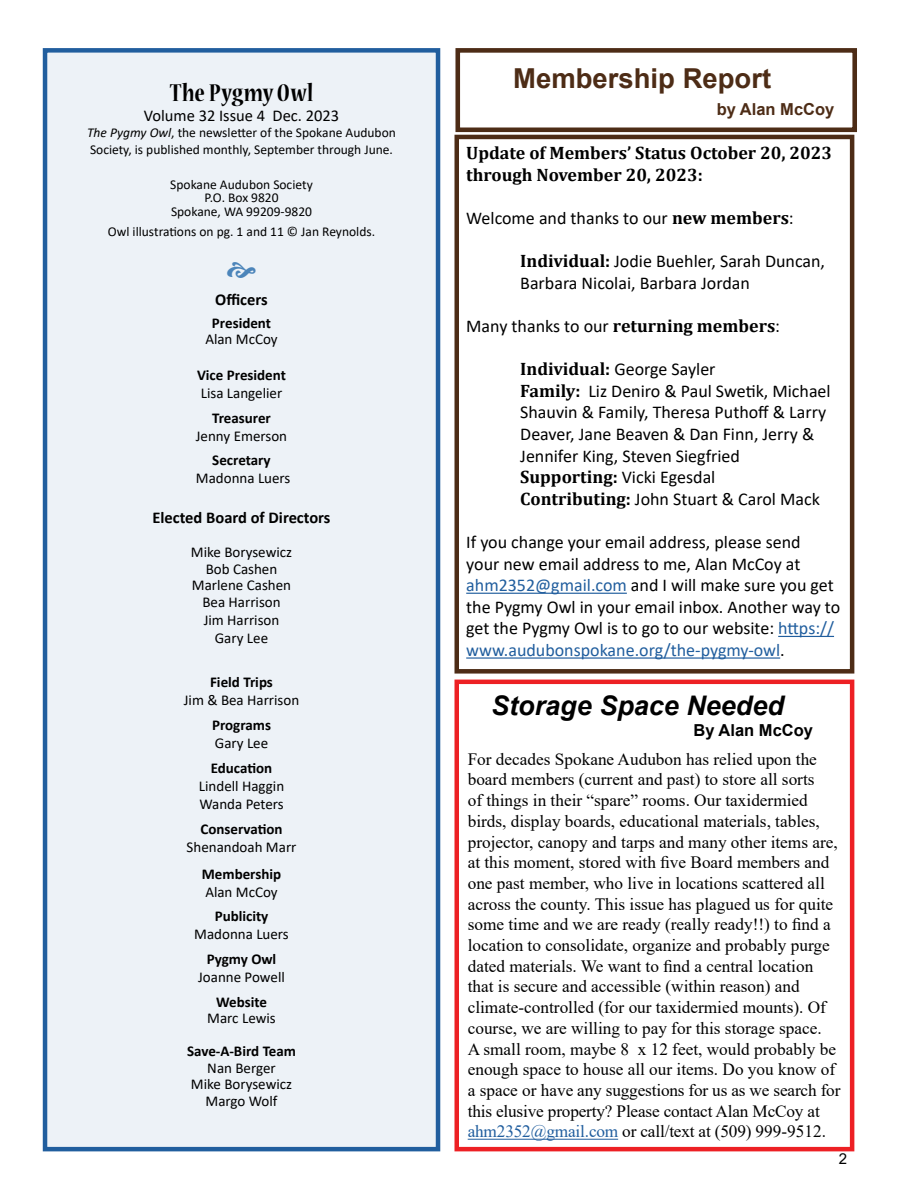
<style>
.page{position:relative;width:900px;height:1200px;background:#fff}
.page>*{position:absolute;margin:0;border:0;box-sizing:border-box;transform-origin:0 0}
.t1{font:700 27.45px "Arial";color:#4d2c16}
.t2{font:italic 700 27px "Arial";color:#000}
.t3{font:700 condensed 27px "Nueva Std";letter-spacing:.005em;color:#000}
.t4{font:18px/21.6px "Calibri";color:#000}
.t5{font:700 18px/21.6px "Cambria";color:#000}
.t6{font:17.25px/20.7px "Times New Roman";color:#000}
.t7{font:700 16.5px "Calibri";color:#000}
.t8{font:16.5px "Calibri";color:#000}
.t9{font:700 16.5px "Arial";color:#4d2c16}
.t10{font:700 16.5px "Arial";color:#000}
.t11{font:15px/16.5px "Calibri";color:#000;text-align:center}
.t12{font:700 15px "Calibri";color:#000}
.t13{font:15px "Arial";color:#000}
.t14{font:13.5px/13.5px "Calibri";color:#000}
.s1{font-style:italic}
.s2{font-family:"Cambria";font-weight:700}
.s3{color:#215e9e}
</style>
<div class="page">
<div style="left:45px;top:50px;width:393px;height:1099px;background:#edf2f7"></div>
<div style="left:43px;top:48px;width:397px;height:1103px;border:4px solid #215e9e"></div>
<div style="left:455px;top:48px;width:402px;height:84px;border:5px solid #4d2c16"></div>
<div style="left:454px;top:135px;width:400px;height:539px;border:4px solid #4d2c16"></div>
<div style="left:454px;top:680px;width:400px;height:471px;border:4px solid #ed2024"></div>
<hr style="left:468px;top:1139px;width:150px;height:1px;background:#215e9e">
<hr style="left:466px;top:593px;width:161px;height:1px;background:#215e9e">
<hr style="left:778px;top:636px;width:56px;height:1px;background:#215e9e">
<hr style="left:466px;top:657px;width:314px;height:2px;background:#215e9e">
<h2 class="t3" style="left:170px;top:81px;width:145px">The Pygmy Owl</h2>
<p class="t8" style="left:144px;top:104px;width:197px">Volume 32 Issue 4 Dec. 2023</p>
<p class="t14" style="left:87px;top:124px;width:310px;line-height:16.2px"><span class="s1">The Pygmy Owl</span>, the newsletter of the Spokane Audubon<br>Society, is published monthly, September through June.</p>
<p class="t14" style="left:170px;top:177px;width:144px;text-align:center">Spokane Audubon Society<br>P.O. Box 9820<br>Spokane, WA 99209-9820</p>
<p class="t14" style="left:108px;top:224px;width:269px">Owl illustrations on pg. 1 and 11 © Jan Reynolds.</p>
<p class="t7" style="left:215px;top:288px;width:54px">Officers</p>
<p class="t12" style="left:212px;top:312px;width:61px">President</p>
<p class="t11" style="left:205px;top:330px;width:74px">Alan McCoy</p>
<p class="t12" style="left:197px;top:364px;width:90px">Vice President</p>
<p class="t11" style="left:201px;top:384px;width:83px">Lisa Langelier</p>
<p class="t12" style="left:212px;top:407px;width:60px">Treasurer</p>
<p class="t11" style="left:196px;top:427px;width:93px">Jenny Emerson</p>
<p class="t12" style="left:212px;top:450px;width:60px">Secretary</p>
<p class="t11" style="left:196px;top:470px;width:96px">Madonna Luers</p>
<p class="t7" style="left:152px;top:506px;width:180px">Elected Board of Directors</p>
<p class="t11" style="left:191px;top:544px;width:103px">Mike Borysewicz<br>Bob Cashen<br>Marlene Cashen<br>Bea Harrison</p>
<p class="t11" style="left:204px;top:611px;width:77px;line-height:18px">Jim Harrison<br>Gary Lee</p>
<p class="t12" style="left:210px;top:672px;width:64px">Field Trips</p>
<p class="t11" style="left:184px;top:692px;width:117px">Jim &amp; Bea Harrison</p>
<p class="t12" style="left:212px;top:715px;width:60px">Programs</p>
<p class="t11" style="left:215px;top:735px;width:55px">Gary Lee</p>
<p class="t12" style="left:211px;top:757px;width:63px">Education</p>
<p class="t11" style="left:199px;top:777px;width:87px;line-height:18px;text-align:left">Lindell Haggin<br>Wanda Peters</p>
<p class="t12" style="left:201px;top:818px;width:84px">Conservation</p>
<p class="t11" style="left:187px;top:838px;width:111px">Shenandoah Marr</p>
<p class="t12" style="left:202px;top:863px;width:81px">Membership</p>
<p class="t11" style="left:205px;top:883px;width:74px">Alan McCoy</p>
<p class="t12" style="left:215px;top:906px;width:55px">Publicity</p>
<p class="t11" style="left:194px;top:926px;width:96px">Madonna Luers</p>
<p class="t12" style="left:207px;top:949px;width:71px">Pygmy Owl</p>
<p class="t11" style="left:198px;top:969px;width:88px">Joanne Powell</p>
<p class="t12" style="left:216px;top:991px;width:52px">Website</p>
<p class="t11" style="left:207px;top:1010px;width:70px">Marc Lewis</p>
<p class="t12" style="left:187px;top:1041px;width:110px">Save-A-Bird Team</p>
<p class="t11" style="left:191px;top:1059px;width:103px">Nan Berger<br>Mike Borysewicz<br>Margo Wolf</p>
<h1 class="t1" style="left:513px;top:59px;width:259px">Membership Report</h1>
<p class="t9" style="left:717px;top:98px;width:119px">by Alan McCoy</p>
<p class="t5" style="left:466px;top:142px;width:368px">Update of Members’ Status October 20, 2023 through November 20, 2023:</p>
<p class="t4" style="left:466px;top:207px;width:329px">Welcome and thanks to our <span class="s2">new members</span>:</p>
<p class="t4" style="left:520px;top:250px;width:306px"><span class="s2">Individual:</span> Jodie Buehler, Sarah Duncan,<br>Barbara Nicolai, Barbara Jordan</p>
<p class="t4" style="left:466px;top:315px;width:315px">Many thanks to our <span class="s2">returning members</span>:</p>
<p class="t4" style="left:520px;top:358px;width:312px"><span class="s2">Individual:</span> George Sayler<br><span class="s2">Family:</span> Liz Deniro &amp; Paul Swetik, Michael Shauvin &amp; Family, Theresa Puthoff &amp; Larry Deaver, Jane Beaven &amp; Dan Finn, Jerry &amp; Jennifer King, Steven Siegfried <span class="s2">Supporting:</span> Vicki Egesdal<br><span class="s2">Contributing:</span> John Stuart &amp; Carol Mack</p>
<p class="t4" style="left:466px;top:531px;width:375px">If you change your email address, please send<br>your new email address to me, Alan McCoy at <span class="s3">ahm2352@gmail.com</span> and I will make sure you get the Pygmy Owl in your email inbox. Another way to get the Pygmy Owl is to go to our website: <span class="s3">https:// www.audubonspokane.org/the-pygmy-owl</span>.</p>
<h2 class="t2" style="left:491px;top:687px;width:294px">Storage Space Needed</h2>
<p class="t10" style="left:694px;top:719px;width:121px">By Alan McCoy</p>
<p class="t6" style="left:468px;top:748px;width:374px">For decades Spokane Audubon has relied upon the board members (current and past) to store all sorts<br>of things in their “spare” rooms. Our taxidermied birds, display boards, educational materials, tables, projector, canopy and tarps and many other items are, at this moment, stored with five Board members and one past member, who live in locations scattered all across the county. This issue has plagued us for quite some time and we are ready (really ready!!) to find a location to consolidate, organize and probably purge dated materials. We want to find a central location that is secure and accessible (within reason) and climate-controlled (for our taxidermied mounts). Of course, we are willing to pay for this storage space.<br>A small room, maybe 8 x 12 feet, would probably be enough space to house all our items. Do you know of a space or have any suggestions for us as we search for this elusive property? Please contact Alan McCoy at <span class="s3">ahm2352@gmail.com</span> or call/text at (509) 999-9512.</p>
<p class="t13" style="left:839px;top:1149px;width:10px">2</p>
</div>
